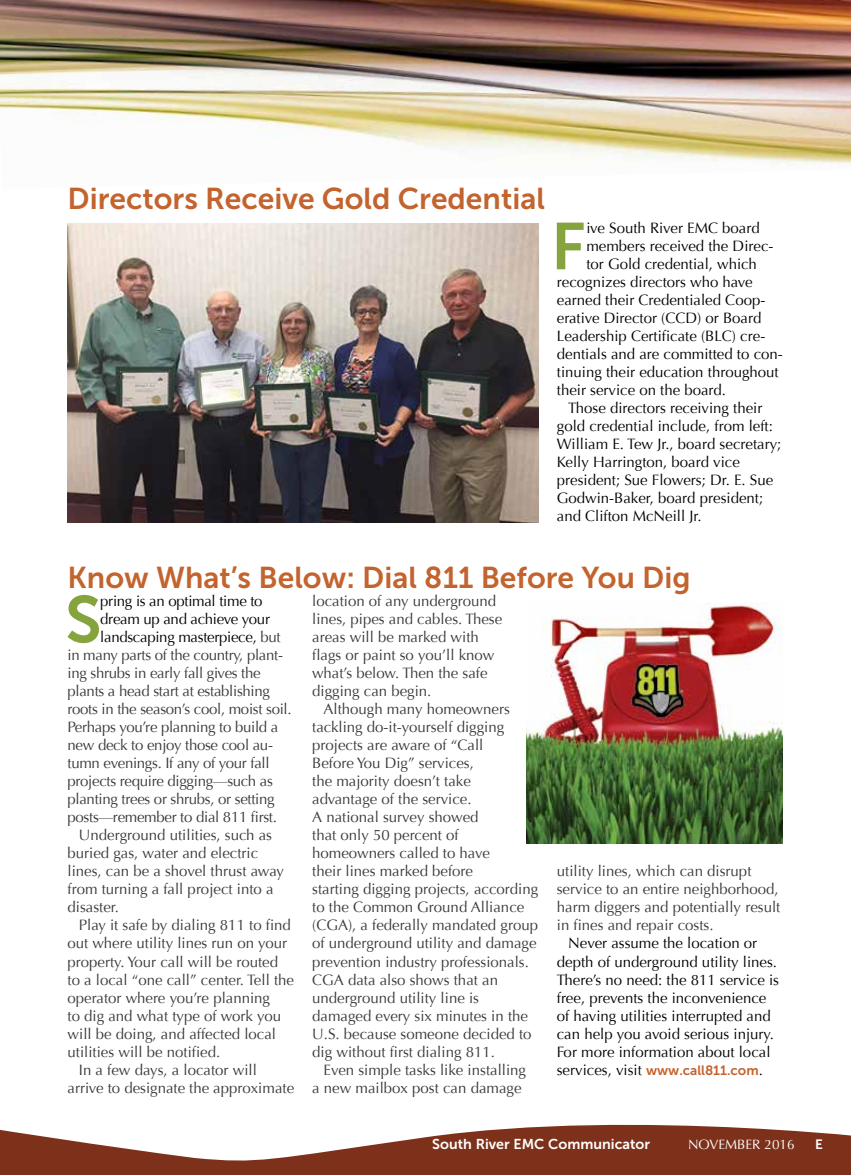
<style>
.page{position:relative;width:851px;height:1175px;background:#fff}
.page>*{position:absolute;margin:0;border:0;box-sizing:border-box;transform-origin:0 0}
.t1{font:65.7px "Museo Sans 700";color:#86a43d}
.t2{font:30px "Museo Sans 700";color:#c3632d}
.t3{font:15px/18px "Optima";color:#393939}
.t4{font:15px/18px "Optima";color:#000}
.t5{font:15px "Optima";letter-spacing:-.02em;color:#393939}
.t6{font:15px "Optima";letter-spacing:-.02em;color:#000}
.t7{font:14.25px "Museo Sans 700";color:#fff}
.t8{font:13.5px "Optima";color:#fff}
.t9{font:13.5px "Museo Sans 700";color:#fff}
.s1{color:#393939}
.s2{font-family:"Museo Sans 700";font-size:13.5px;color:#c3632d}
</style>
<div class="page">
<svg style="left:0;top:1124px;width:850px;height:50px;fill:#7e311a"></svg>
<img style="left:0;top:0;width:850px;height:166px">
<img style="left:68px;top:224px;width:470px;height:298px">
<img style="left:526px;top:602px;width:256px;height:241px">
<h2 class="t2" style="left:68px;top:182px;width:479px">Directors Receive Gold Credential</h2>
<h1 class="t1" style="left:551px;top:210px;width:36px">F</h1>
<p class="t4" style="left:586px;top:219px;width:175px">ive South River EMC board</p>
<p class="t4" style="left:586px;top:237px;width:189px">members received the Direc-</p>
<p class="t4" style="left:586px;top:255px;width:172px">tor Gold credential, which</p>
<p class="t4" style="left:557px;top:273px;width:197px">recognizes directors who have</p>
<p class="t4" style="left:557px;top:291px;width:210px">earned their Credentialed Coop-</p>
<p class="t4" style="left:557px;top:309px;width:206px">erative Director (CCD) or Board</p>
<p class="t4" style="left:557px;top:327px;width:210px">Leadership Certificate (BLC) cre-</p>
<p class="t4" style="left:557px;top:345px;width:227px">dentials and are committed to con-</p>
<p class="t4" style="left:557px;top:363px;width:223px">tinuing their education throughout</p>
<p class="t4" style="left:557px;top:381px;width:171px">their service on the board.</p>
<p class="t4" style="left:568px;top:399px;width:196px">Those directors receiving their</p>
<p class="t4" style="left:557px;top:417px;width:217px">gold credential include, from left:</p>
<p class="t4" style="left:557px;top:435px;width:226px">William E. Tew Jr., board secretary;</p>
<p class="t4" style="left:557px;top:453px;width:185px">Kelly Harrington, board vice</p>
<p class="t4" style="left:557px;top:471px;width:218px">president; Sue Flowers; Dr. E. Sue</p>
<p class="t4" style="left:557px;top:489px;width:208px">Godwin-Baker, board president;</p>
<p class="t4" style="left:557px;top:507px;width:146px">and Clifton McNeill Jr.</p>
<h2 class="t2" style="left:68px;top:561px;width:624px">Know What’s Below: Dial 811 Before You Dig</h2>
<h1 class="t1" style="left:65px;top:583px;width:38px">S</h1>
<p class="t6" style="left:100px;top:592px;width:164px">pring is an optimal time to</p>
<p class="t3" style="left:312px;top:592px;width:191px">location of any underground lines, pipes and cables. These areas will be marked with flags or paint so you’ll know what’s below. Then the safe digging can begin.</p>
<p class="t3" style="left:312px;top:700px;width:227px;text-indent:11px">Although many homeowners tackling do-it-yourself digging projects are aware of “Call<br>Before You Dig” services,<br>the majority doesn’t take advantage of the service.<br>A national survey showed<br>that only 50 percent of homeowners called to have<br>their lines marked before<br>starting digging projects, according to the Common Ground Alliance (CGA), a federally mandated group of underground utility and damage prevention industry professionals.<br>CGA data also shows that an underground utility line is damaged every six minutes in the<br>U.S. because someone decided to dig without first dialing 811.</p>
<p class="t3" style="left:312px;top:1060px;width:215px;text-indent:11px">Even simple tasks like installing a new mailbox post can damage</p>
<p class="t6" style="left:100px;top:610px;width:171px">dream up and achieve your</p>
<p class="t6" style="left:100px;top:628px;width:182px">landscaping masterpiece, <span class="s1">but</span></p>
<p class="t5" style="left:68px;top:646px;width:217px">in many parts of the country, plant-</p>
<p class="t5" style="left:68px;top:664px;width:195px">ing shrubs in early fall gives the</p>
<p class="t5" style="left:68px;top:682px;width:204px">plants a head start at establishing</p>
<p class="t5" style="left:68px;top:700px;width:226px">roots in the season’s cool, moist soil.</p>
<p class="t5" style="left:68px;top:718px;width:212px">Perhaps you’re planning to build a</p>
<p class="t5" style="left:68px;top:736px;width:207px">new deck to enjoy those cool au-</p>
<p class="t5" style="left:68px;top:754px;width:203px">tumn evenings. If any of your fall</p>
<p class="t5" style="left:68px;top:772px;width:207px">projects require digging––such as</p>
<p class="t5" style="left:68px;top:790px;width:209px">planting trees or shrubs, or setting</p>
<p class="t5" style="left:68px;top:808px;width:211px">posts––remember to dial 811 first.</p>
<p class="t3" style="left:79px;top:826px;width:195px">Underground utilities, such as</p>
<p class="t3" style="left:68px;top:844px;width:192px">buried gas, water and electric</p>
<p class="t3" style="left:68px;top:862px;width:218px">lines, can be a shovel thrust away</p>
<p class="t3" style="left:68px;top:880px;width:207px">from turning a fall project into a</p>
<p class="t3" style="left:68px;top:898px;width:53px">disaster.</p>
<p class="t3" style="left:79px;top:916px;width:213px">Play it safe by dialing 811 to find</p>
<p class="t3" style="left:68px;top:934px;width:221px">out where utility lines run on your</p>
<p class="t3" style="left:68px;top:952px;width:212px">property. Your call will be routed</p>
<p class="t3" style="left:68px;top:970px;width:228px">to a local “one call” center. Tell the</p>
<p class="t3" style="left:68px;top:988px;width:204px">operator where you’re planning</p>
<p class="t3" style="left:68px;top:1006px;width:215px">to dig and what type of work you</p>
<p class="t3" style="left:68px;top:1024px;width:210px">will be doing, and affected local</p>
<p class="t3" style="left:68px;top:1042px;width:154px">utilities will be notified.</p>
<p class="t3" style="left:79px;top:1060px;width:179px">In a few days, a locator will</p>
<p class="t3" style="left:68px;top:1078px;width:228px">arrive to designate the approximate</p>
<p class="t3" style="left:557px;top:862px;width:225px">utility lines, which can disrupt service to an entire neighborhood, harm diggers and potentially result in fines and repair costs.</p>
<p class="t4" style="left:557px;top:934px;width:224px;text-indent:11px">Never assume the location or depth of underground utility lines.<br>There’s no need: the 811 service is free, prevents the inconvenience of having utilities interrupted and can help you avoid serious injury.<br>For more information about local services, visit <span class="s2">www.call811.com</span>.</p>
<p class="t7" style="left:432px;top:1136px;width:219px">South River EMC Communicator</p>
<p class="t8" style="left:688px;top:1137px;width:108px">NOVEMBER 2016</p>
<p class="t9" style="left:815px;top:1137px;width:9px">E</p>
</div>
